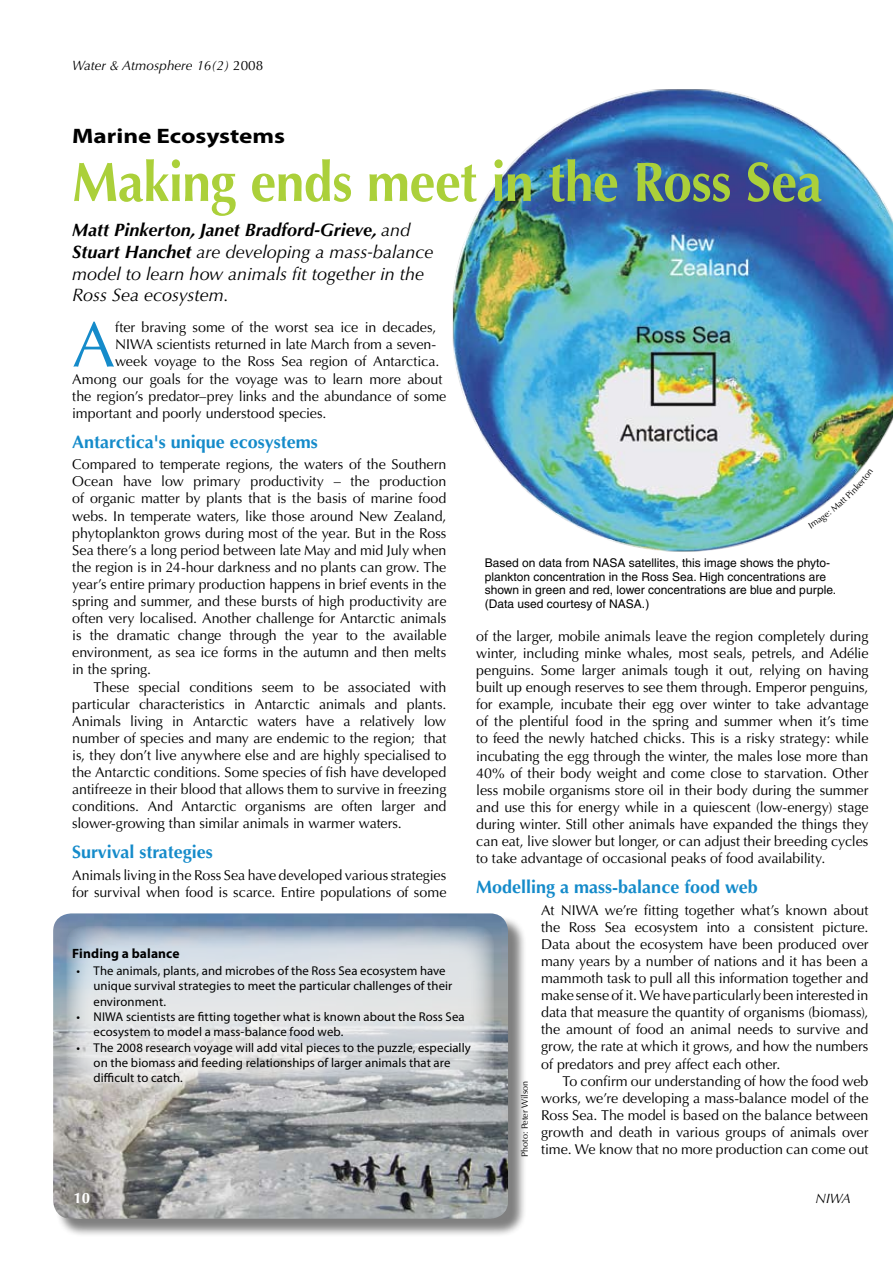
<style>
.page{position:relative;width:893px;height:1263px;background:#fff}
.page>*{position:absolute;margin:0;border:0;box-sizing:border-box;transform-origin:0 0}
.t1{font:64.2px "Optima LT Std";color:#158bca}
.t2{font:700 55.5px "Optima LT Std";letter-spacing:-.01em;color:#abd03a;scale:.93 1}
.t3{font:700 21px "Myriad Pro";color:#000;scale:1.2 1}
.t4{font:italic 18px/21.6px "Optima LT Std";color:#000}
.t5{font:700 18px "Optima LT Std";color:#158bca}
.t6{font:700 15px "Optima LT Std";color:#fff}
.t7{font:14.25px/17.1px "Optima LT Std";letter-spacing:-.005em;color:#000;text-align:justify}
.t8{font:italic 13.5px "Optima LT Std";color:#000}
.t9{font:700 13.5px "Myriad Pro";letter-spacing:.01em;color:#000}
.t10{font:12.75px/15.3px "Myriad Pro";letter-spacing:.005em;color:#000}
.t11{font:12px/13.5px "Helvetica";color:#000}
.t12{font:9px "Optima";color:#000}
.s1{font-style:normal}
.s2{font-weight:700}
</style>
<div class="page">
<div style="left:55px;top:916px;width:478px;height:328px;background:#000;opacity:.5"></div>
<img style="left:53px;top:913px;width:455px;height:306px">
<img style="left:452px;top:89px;width:441px;height:462px">
<svg style="left:66px;top:926px;width:428px;height:166px;background:#d2d6db"></svg>
<svg style="left:808px;top:469px;width:65px;height:59px"></svg>
<p class="t8" style="left:72px;top:58px;width:193px">Water &amp; Atmosphere 16(2) <span class="s1">2008</span></p>
<h3 class="t3" style="left:72px;top:124px;width:179px">Marine Ecosystems</h3>
<h2 class="t2" style="left:72px;top:150px;width:808px">Making ends meet in the Ross Sea</h2>
<p class="t4" style="left:72px;top:220px;width:363px"><span class="s2">Matt Pinkerton, Janet Bradford-Grieve,</span> and <span class="s2">Stuart Hanchet</span> are developing a mass-balance model to learn how animals fit together in the Ross Sea ecosystem.</p>
<h1 class="t1" style="left:72px;top:307px;width:44px">A</h1>
<p class="t7" style="left:115px;top:319px;width:323px">fter braving some of the worst sea ice in decades,</p>
<p class="t7" style="left:115px;top:336px;width:323px">NIWA scientists returned in late March from a seven-</p>
<p class="t7" style="left:115px;top:353px;width:326px">week voyage to the Ross Sea region of Antarctica.</p>
<p class="t7" style="left:72px;top:370px;width:371px">Among our goals for the voyage was to learn more about</p>
<p class="t7" style="left:72px;top:387px;width:376px">the region’s predator–prey links and the abundance of some</p>
<p class="t7" style="left:72px;top:405px;width:256px">important and poorly understood species.</p>
<p class="t5" style="left:72px;top:431px;width:247px">Antarctica's unique ecosystems</p>
<p class="t7" style="left:72px;top:456px;width:376px">Compared to temperate regions, the waters of the Southern Ocean have low primary productivity – the production of organic matter by plants that is the basis of marine food webs. In temperate waters, like those around New Zealand, phytoplankton grows during most of the year. But in the Ross Sea there’s a long period between late May and mid July when the region is in 24-hour darkness and no plants can grow. The year’s entire primary production happens in brief events in the spring and summer, and these bursts of high productivity are often very localised. Another challenge for Antarctic animals is the dramatic change through the year to the available environment, as sea ice forms in the autumn and then melts in the spring.</p>
<p class="t7" style="left:72px;top:678px;width:376px;text-indent:21px">These special conditions seem to be associated with particular characteristics in Antarctic animals and plants.<br>Animals living in Antarctic waters have a relatively low number of species and many are endemic to the region; that is, they don’t live anywhere else and are highly specialised to the Antarctic conditions. Some species of fish have developed antifreeze in their blood that allows them to survive in freezing conditions. And Antarctic organisms are often larger and slower-growing than similar animals in warmer waters.</p>
<p class="t5" style="left:72px;top:842px;width:142px">Survival strategies</p>
<p class="t7" style="left:72px;top:867px;width:376px">Animals living in the Ross Sea have developed various strategies for survival when food is scarce. Entire populations of some</p>
<p class="t11" style="left:485px;top:556px;width:353px">Based on data from NASA satellites, this image shows the phyto&shy;plankton concentration in the Ross Sea. High concentrations are shown in green and red, lower concentrations are blue and purple. (Data used courtesy of NASA.)</p>
<p class="t7" style="left:476px;top:628px;width:394px">of the larger, mobile animals leave the region completely during winter, including minke whales, most seals, petrels, and Adélie penguins. Some larger animals tough it out, relying on having built up enough reserves to see them through. Emperor penguins, for example, incubate their egg over winter to take advantage of the plentiful food in the spring and summer when it’s time to feed the newly hatched chicks. This is a risky strategy: while incubating the egg through the winter, the males lose more than 40% of their body weight and come close to starvation. Other less mobile organisms store oil in their body during the summer and use this for energy while in a quiescent (low-energy) stage during winter. Still other animals have expanded the things they can eat, live slower but longer, or can adjust their breeding cycles to take advantage of occasional peaks of food availability.</p>
<p class="t5" style="left:476px;top:877px;width:283px">Modelling a mass-balance food web</p>
<p class="t7" style="left:541px;top:901px;width:329px">At NIWA we’re fitting together what’s known about the Ross Sea ecosystem into a consistent picture.<br>Data about the ecosystem have been produced over many years by a number of nations and it has been a mammoth task to pull all this information together and make sense of it. We have particularly been interested in data that measure the quantity of organisms (biomass), the amount of food an animal needs to survive and grow, the rate at which it grows, and how the numbers of predators and prey affect each other.</p>
<p class="t7" style="left:541px;top:1072px;width:329px;text-indent:21px">To confirm our understanding of how the food web works, we’re developing a mass-balance model of the Ross Sea. The model is based on the balance between growth and death in various groups of animals over time. We know that no more production can come out</p>
<p class="t9" style="left:72px;top:945px;width:109px">Finding a balance</p>
<p class="t10" style="left:94px;top:963px;width:360px;text-indent:-17px">• The animals, plants, and microbes of the Ross Sea ecosystem have unique survival strategies to meet the particular challenges of their environment.</p>
<p class="t10" style="left:94px;top:1009px;width:373px;text-indent:-17px">• NIWA scientists are fitting together what is known about the Ross Sea ecosystem to model a mass-balance food web.</p>
<p class="t10" style="left:94px;top:1040px;width:379px;text-indent:-17px">• The 2008 research voyage will add vital pieces to the puzzle, especially on the biomass and feeding relationships of larger animals that are difficult to catch.</p>
<p class="t12" style="left:520px;top:1157px;width:78px;rotate:-90deg">Photo: Peter Wilson</p>
<p class="t6" style="left:73px;top:1189px;width:18px">10</p>
<p class="t8" style="left:815px;top:1190px;width:37px">NIWA</p>
</div>
